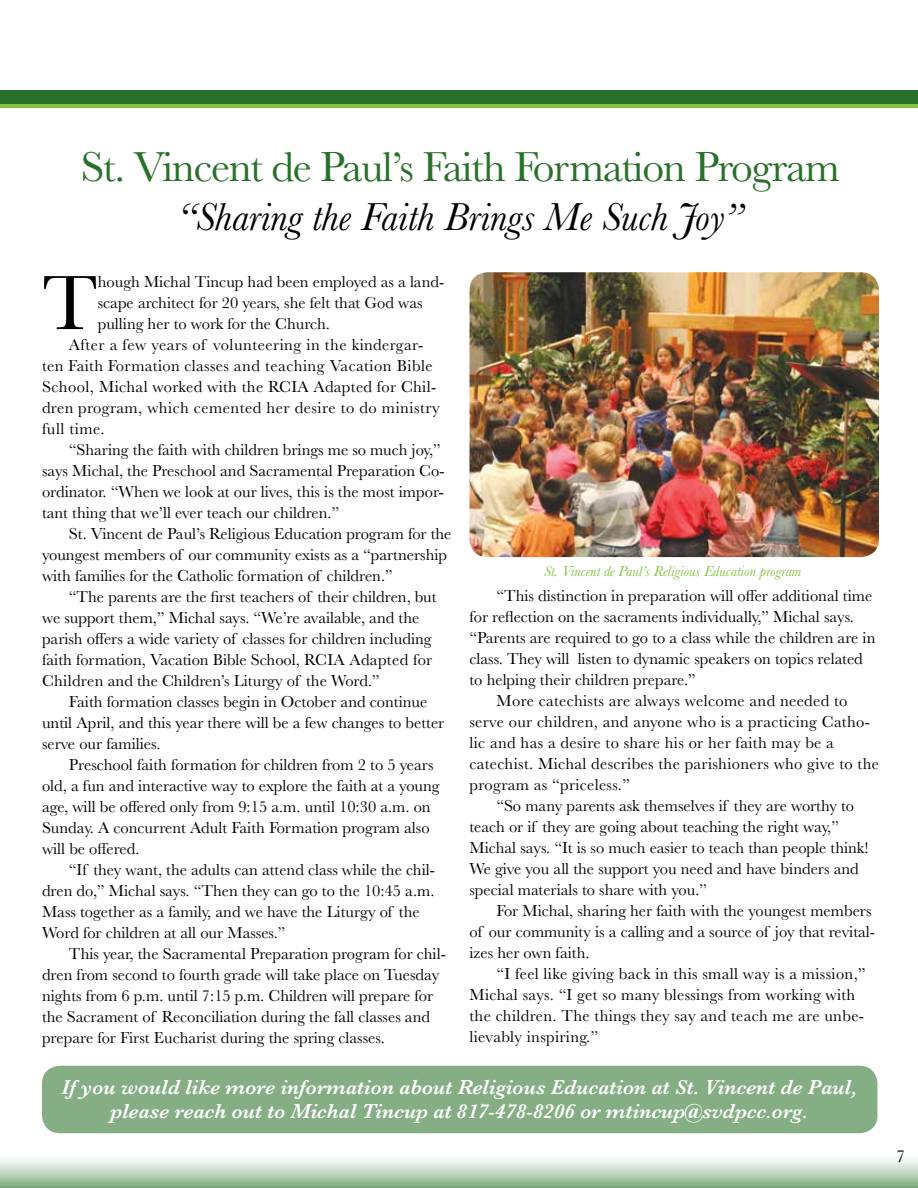
<style>
.page{position:relative;width:918px;height:1188px;background:#fff}
.page>*{position:absolute;margin:0;border:0;box-sizing:border-box;transform-origin:0 0}
.t1{font:79.95px "Baskerville";color:#000}
.t2{font:43.5px "Baskerville";letter-spacing:-.03em;color:#29712a}
.t3{font:italic 40.5px "Baskerville";color:#000}
.t4{font:italic 600 21px/24px "Baskerville";color:#fff;text-align:center}
.t5{font:18px "Baskerville";color:#000}
.t6{font:16.5px "Baskerville";color:#000}
.t7{font:16.5px "Baskerville";letter-spacing:.02em;color:#000}
.t8{font:16.5px "Baskerville";letter-spacing:.03em;color:#000}
.t9{font:italic 15px "Baskerville";color:#82c341}
</style>
<div class="page">
<div style="left:0;top:103px;width:918px;height:5px;background:#82c341"></div>
<div style="left:0;top:90px;width:918px;height:13px;background:#29712a"></div>
<svg style="left:0;top:1159px;width:918px;height:29px;background:#bbd2bb"></svg>
<img style="left:470px;top:272px;width:409px;height:285px">
<div style="left:42px;top:1066px;width:836px;height:67px;background:#85ae85;border-radius:18px"></div>
<h2 class="t2" style="left:81px;top:139px;width:761px">St. Vincent de Paul’s Faith Formation Program</h2>
<h3 class="t3" style="left:178px;top:190px;width:567px">“Sharing the Faith Brings Me Such Joy”</h3>
<h1 class="t1" style="left:42px;top:252px;width:57px">T</h1>
<p class="t6" style="left:98px;top:271px;width:348px">hough Michal Tincup had been employed as a land-</p>
<p class="t6" style="left:98px;top:292px;width:326px">scape architect for 20 years, she felt that God was</p>
<p class="t6" style="left:98px;top:313px;width:234px">pulling her to work for the Church.</p>
<p class="t8" style="left:69px;top:334px;width:356px">After a few years of volunteering in the kindergar-</p>
<p class="t7" style="left:42px;top:355px;width:392px">ten Faith Formation classes and teaching Vacation Bible</p>
<p class="t7" style="left:42px;top:376px;width:396px">School, Michal worked with the RCIA Adapted for Chil-</p>
<p class="t8" style="left:42px;top:397px;width:399px">dren program, which cemented her desire to do ministry</p>
<p class="t8" style="left:42px;top:418px;width:64px">full time.</p>
<p class="t6" style="left:69px;top:439px;width:373px">“Sharing the faith with children brings me so much joy,”</p>
<p class="t6" style="left:42px;top:460px;width:404px">says Michal, the Preschool and Sacramental Preparation Co-</p>
<p class="t6" style="left:42px;top:481px;width:403px">ordinator. “When we look at our lives, this is the most impor-</p>
<p class="t6" style="left:42px;top:502px;width:299px">tant thing that we’ll ever teach our children.”</p>
<p class="t6" style="left:69px;top:523px;width:384px">St. Vincent de Paul’s Religious Education program for the</p>
<p class="t6" style="left:42px;top:544px;width:407px">youngest members of our community exists as a “partnership</p>
<p class="t6" style="left:42px;top:565px;width:352px">with families for the Catholic formation of children.”</p>
<p class="t6" style="left:69px;top:586px;width:369px">“The parents are the first teachers of their children, but</p>
<p class="t6" style="left:42px;top:607px;width:379px">we support them,” Michal says. “We’re available, and the</p>
<p class="t6" style="left:42px;top:628px;width:391px">parish offers a wide variety of classes for children including</p>
<p class="t6" style="left:42px;top:649px;width:392px">faith formation, Vacation Bible School, RCIA Adapted for</p>
<p class="t6" style="left:42px;top:670px;width:339px">Children and the Children’s Liturgy of the Word.”</p>
<p class="t6" style="left:69px;top:691px;width:360px">Faith formation classes begin in October and continue</p>
<p class="t6" style="left:42px;top:712px;width:404px">until April, and this year there will be a few changes to better</p>
<p class="t6" style="left:42px;top:733px;width:120px">serve our families.</p>
<p class="t6" style="left:69px;top:754px;width:366px">Preschool faith formation for children from 2 to 5 years</p>
<p class="t6" style="left:42px;top:775px;width:399px">old, a fun and interactive way to explore the faith at a young</p>
<p class="t6" style="left:42px;top:796px;width:390px">age, will be offered only from 9:15 a.m. until 10:30 a.m. on</p>
<p class="t6" style="left:42px;top:817px;width:389px">Sunday. A concurrent Adult Faith Formation program also</p>
<p class="t6" style="left:42px;top:838px;width:99px">will be offered.</p>
<p class="t6" style="left:69px;top:859px;width:367px">“If they want, the adults can attend class while the chil-</p>
<p class="t6" style="left:42px;top:880px;width:394px">dren do,” Michal says. “Then they can go to the 10:45 a.m.</p>
<p class="t6" style="left:42px;top:901px;width:379px">Mass together as a family, and we have the Liturgy of the</p>
<p class="t6" style="left:42px;top:922px;width:245px">Word for children at all our Masses.”</p>
<p class="t6" style="left:69px;top:943px;width:378px">This year, the Sacramental Preparation program for chil-</p>
<p class="t6" style="left:42px;top:964px;width:399px">dren from second to fourth grade will take place on Tuesday</p>
<p class="t6" style="left:42px;top:985px;width:393px">nights from 6 p.m. until 7:15 p.m. Children will prepare for</p>
<p class="t6" style="left:42px;top:1006px;width:390px">the Sacrament of Reconciliation during the fall classes and</p>
<p class="t6" style="left:42px;top:1027px;width:344px">prepare for First Eucharist during the spring classes.</p>
<p class="t9" style="left:544px;top:561px;width:259px">St. Vincent de Paul’s Religious Education program</p>
<p class="t6" style="left:496px;top:585px;width:377px">“This distinction in preparation will offer additional time</p>
<p class="t6" style="left:470px;top:606px;width:386px">for reflection on the sacraments individually,” Michal says.</p>
<p class="t6" style="left:470px;top:627px;width:407px">“Parents are required to go to a class while the children are in</p>
<p class="t6" style="left:470px;top:648px;width:395px">class. They will listen to dynamic speakers on topics related</p>
<p class="t6" style="left:470px;top:669px;width:228px">to helping their children prepare.”</p>
<p class="t7" style="left:496px;top:690px;width:353px">More catechists are always welcome and needed to</p>
<p class="t7" style="left:470px;top:711px;width:402px">serve our children, and anyone who is a practicing Catho-</p>
<p class="t7" style="left:470px;top:732px;width:366px">lic and has a desire to share his or her faith may be a</p>
<p class="t7" style="left:470px;top:753px;width:411px">catechist. Michal describes the parishioners who give to the</p>
<p class="t7" style="left:470px;top:774px;width:162px">program as “priceless.”</p>
<p class="t6" style="left:496px;top:795px;width:359px">“So many parents ask themselves if they are worthy to</p>
<p class="t6" style="left:470px;top:816px;width:371px">teach or if they are going about teaching the right way,”</p>
<p class="t6" style="left:470px;top:837px;width:401px">Michal says. “It is so much easier to teach than people think!</p>
<p class="t6" style="left:470px;top:858px;width:391px">We give you all the support you need and have binders and</p>
<p class="t6" style="left:470px;top:879px;width:239px">special materials to share with you.”</p>
<p class="t6" style="left:496px;top:900px;width:377px">For Michal, sharing her faith with the youngest members</p>
<p class="t6" style="left:470px;top:921px;width:407px">of our community is a calling and a source of joy that revital-</p>
<p class="t6" style="left:470px;top:942px;width:122px">izes her own faith.</p>
<p class="t7" style="left:496px;top:963px;width:371px">“I feel like giving back in this small way is a mission,”</p>
<p class="t7" style="left:470px;top:984px;width:387px">Michal says. “I get so many blessings from working with</p>
<p class="t7" style="left:470px;top:1005px;width:396px">the children. The things they say and teach me are unbe-</p>
<p class="t7" style="left:470px;top:1026px;width:130px">lievably inspiring.”</p>
<p class="t4" style="left:62px;top:1075px;width:797px">If you would like more information about Religious Education at St. Vincent de Paul, please reach out to Michal Tincup at 817-478-8206 or mtincup@svdpcc.org.</p>
<p class="t5" style="left:896px;top:1145px;width:10px">7</p>
</div>
